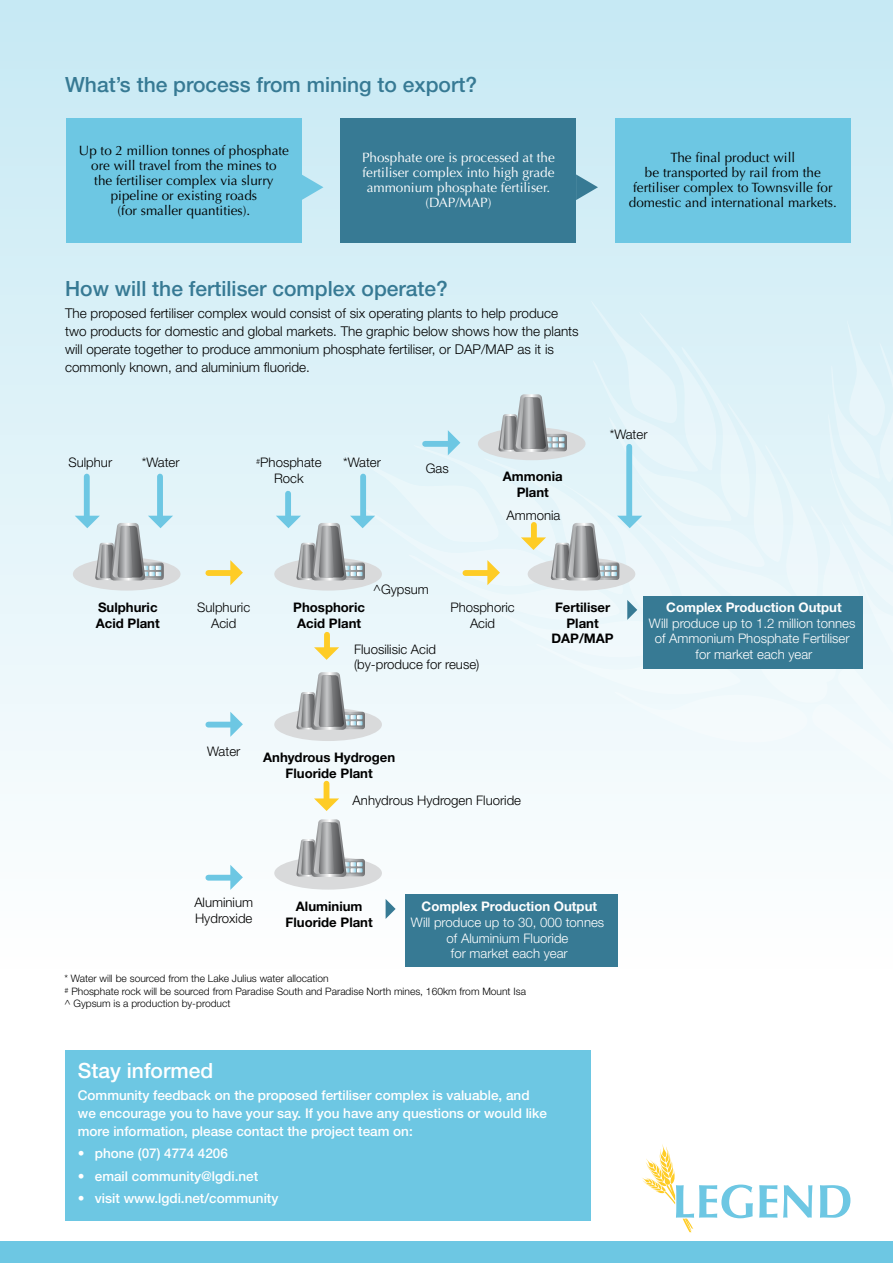
<style>
.page{position:relative;width:893px;height:1263px;background:#fff}
.page>*{position:absolute;margin:0;border:0;box-sizing:border-box;transform-origin:0 0}
.t1{font:500 21px "Helvetica Neue LT Std";color:#377a94}
.t2{font:500 21px "Helvetica Neue LT Std";color:#fff}
.t3{font:300 13.5px/18px "Helvetica Neue LT Std";color:#000}
.t4{font:13.5px/15px "Optima LT Std";color:#000;text-align:center}
.t5{font:500 13.5px/18px "Helvetica Neue LT Std";color:#fff}
.t6{font:13.5px/15px "Optima LT Std";color:#fff;text-align:center}
.t7{font:300 13.2px/15.8px "Helvetica Neue LT Std";color:#000;text-align:center}
.t8{font:300 13.2px/15.8px "Helvetica Neue LT Std";color:#fff;text-align:center}
.t9{font:700 13.2px/15.8px "Helvetica Neue LT Std";color:#000;text-align:center}
.t10{font:700 13.2px "Helvetica Neue LT Std";color:#fff}
.t11{font:300 10.2px/12.3px "Helvetica Neue LT Std";color:#000}
.s1{font-size:7.35px}
</style>
<div class="page">
<div style="left:0;top:0;width:893px;height:972px;background:linear-gradient(to bottom,#c5e8f3,#fff)"></div>
<svg style="left:759px;top:1185px;width:18px;height:33px"></svg>
<svg style="left:783px;top:1185px;width:29px;height:33px"></svg>
<svg style="left:820px;top:1185px;width:30px;height:33px"></svg>
<svg style="left:642px;top:1144px;width:111px;height:88px"></svg>
<div style="left:0;top:1242px;width:893px;height:21px;background:#6dc7e3"></div>
<div style="left:66px;top:118px;width:236px;height:124px;background:#6dc7e3"></div>
<div style="left:341px;top:118px;width:235px;height:124px;background:#377a94"></div>
<div style="left:615px;top:118px;width:235px;height:124px;background:#6dc7e3"></div>
<svg style="left:302px;top:174px;width:21px;height:26px"></svg>
<svg style="left:576px;top:174px;width:22px;height:26px"></svg>
<div style="left:65px;top:1050px;width:526px;height:170px;background:#6dc7e3"></div>
<div style="left:405px;top:894px;width:213px;height:73px;background:#377a94"></div>
<div style="left:73px;top:558px;width:108px;height:33px;background:#d9dadb;border-radius:50%"></div>
<svg style="left:230px;top:712px;width:13px;height:25px"></svg>
<div style="left:274px;top:857px;width:108px;height:33px;background:#d9dadb;border-radius:50%"></div>
<svg style="left:386px;top:899px;width:10px;height:20px"></svg>
<svg style="left:75px;top:516px;width:98px;height:64px;background:#c0ccd1"></svg>
<div style="left:84px;top:477px;width:6px;height:40px;background:#6dc7e3"></div>
<div style="left:157px;top:477px;width:6px;height:40px;background:#6dc7e3"></div>
<div style="left:208px;top:722px;width:27px;height:5px;background:#6dc7e3"></div>
<svg style="left:230px;top:865px;width:13px;height:25px"></svg>
<div style="left:208px;top:875px;width:27px;height:6px;background:#6dc7e3"></div>
<svg style="left:230px;top:560px;width:13px;height:25px"></svg>
<div style="left:208px;top:570px;width:27px;height:6px;background:#fecc26"></div>
<svg style="left:276px;top:297px;width:617px;height:580px"></svg>
<div style="left:531px;top:525px;width:6px;height:14px;background:#fecc26"></div>
<div style="left:324px;top:784px;width:5px;height:19px;background:#fecc26"></div>
<h1 class="t1" style="left:65px;top:72px;width:413px">What’s the process from mining to export?</h1>
<p class="t4" style="left:79px;top:143px;width:212px">Up to 2 million tonnes of phosphate ore will travel from the mines to<br>the fertiliser complex via slurry pipeline or existing roads<br>(for smaller quantities).</p>
<p class="t6" style="left:362px;top:151px;width:194px">Phosphate ore is processed at the fertiliser complex into high grade ammonium phosphate fertiliser. (DAP/MAP)</p>
<p class="t4" style="left:629px;top:151px;width:209px">The final product will<br>be transported by rail from the fertiliser complex to Townsville for domestic and international markets.</p>
<h1 class="t1" style="left:65px;top:276px;width:384px">How will the fertiliser complex operate?</h1>
<p class="t3" style="left:65px;top:304px;width:515px">The proposed fertiliser complex would consist of six operating plants to help produce two products for domestic and global markets. The graphic below shows how the plants will operate together to produce ammonium phosphate fertiliser, or DAP/MAP as it is commonly known, and aluminium fluoride.</p>
<p class="t7" style="left:68px;top:454px;width:45px">Sulphur</p>
<p class="t7" style="left:142px;top:454px;width:39px">*Water</p>
<p class="t7" style="left:256px;top:454px;width:67px"><sup>#</sup>Phosphate<br>Rock</p>
<p class="t7" style="left:343px;top:454px;width:39px">*Water</p>
<p class="t7" style="left:426px;top:460px;width:24px">Gas</p>
<p class="t7" style="left:373px;top:581px;width:57px">^Gypsum</p>
<p class="t9" style="left:503px;top:469px;width:61px">Ammonia<br>Plant</p>
<p class="t7" style="left:506px;top:507px;width:55px">Ammonia</p>
<p class="t7" style="left:610px;top:426px;width:39px">*Water</p>
<p class="t9" style="left:96px;top:599px;width:65px;text-align:left">Sulphuric<br>Acid Plant</p>
<p class="t7" style="left:197px;top:599px;width:54px">Sulphuric<br>Acid</p>
<p class="t9" style="left:293px;top:599px;width:73px;text-align:left">Phosphoric<br>Acid Plant</p>
<p class="t7" style="left:450px;top:599px;width:66px">Phosphoric<br>Acid</p>
<p class="t7" style="left:354px;top:641px;width:127px;text-align:left">Fluosilisic Acid (by-produce for reuse)</p>
<p class="t7" style="left:207px;top:743px;width:35px">Water</p>
<p class="t9" style="left:263px;top:749px;width:134px">Anhydrous Hydrogen<br>Fluoride Plant</p>
<p class="t7" style="left:353px;top:793px;width:170px">Anhydrous Hydrogen Fluoride</p>
<p class="t9" style="left:551px;top:599px;width:64px">Fertiliser<br>Plant<br>DAP/MAP</p>
<p class="t10" style="left:666px;top:599px;width:177px">Complex Production Output</p>
<p class="t8" style="left:649px;top:615px;width:208px">Will produce up to 1.2 million tonnes of Ammonium Phosphate Fertiliser for market each year</p>
<p class="t7" style="left:194px;top:894px;width:60px;text-align:left">Aluminium<br>Hydroxide</p>
<p class="t9" style="left:286px;top:898px;width:89px">Aluminium<br>Fluoride Plant</p>
<p class="t10" style="left:422px;top:898px;width:177px">Complex Production Output</p>
<p class="t8" style="left:411px;top:914px;width:195px">Will produce up to 30, 000 tonnes of Aluminium Fluoride<br>for market each year</p>
<p class="t11" style="left:64px;top:972px;width:463px">* Water will be sourced from the Lake Julius water allocation<br><span class="s1">#</span> Phosphate rock will be sourced from Paradise South and Paradise North mines, 160km from Mount Isa ^ Gypsum is a production by-product</p>
<h1 class="t2" style="left:78px;top:1058px;width:137px">Stay informed</h1>
<p class="t5" style="left:78px;top:1086px;width:471px">Community feedback on the proposed fertiliser complex is valuable, and we encourage you to have your say. If you have any questions or would like more information, please contact the project team on:</p>
<p class="t5" style="left:78px;top:1144px;width:152px">• phone (07) 4774 4206</p>
<p class="t5" style="left:78px;top:1167px;width:182px">• email community@lgdi.net</p>
<p class="t5" style="left:78px;top:1189px;width:202px">• visit www.lgdi.net/community</p>
</div>
